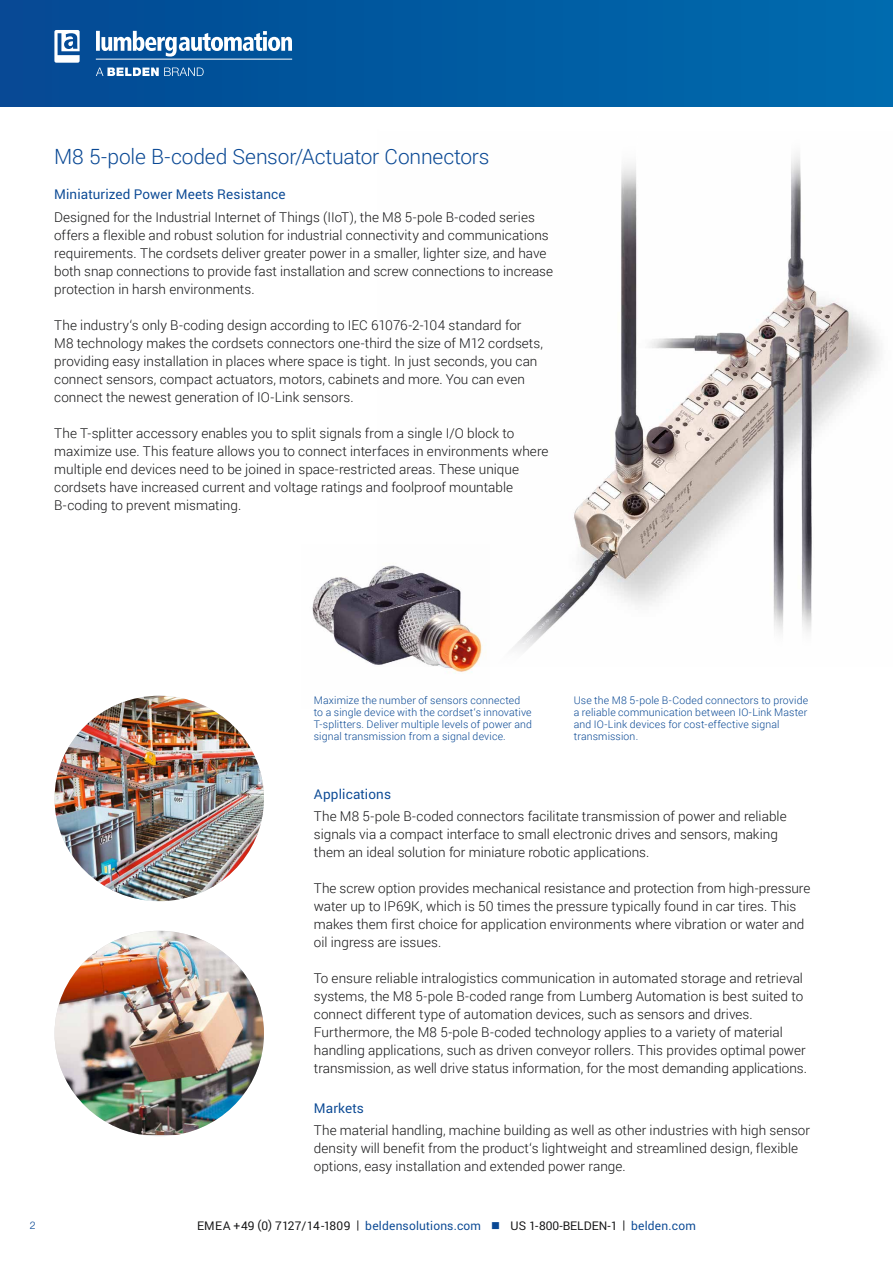
<style>
.page{position:relative;width:893px;height:1263px;background:#fff}
.page>*{position:absolute;margin:0;border:0;box-sizing:border-box;transform-origin:0 0}
.t1{font:300 21px "Roboto";letter-spacing:-.005em;color:#094894}
.t2{font:300 13.5px/18px "Roboto";letter-spacing:.005em;color:#141415}
.t3{font:13.5px "Roboto";letter-spacing:.01em;color:#094894}
.t4{font:12px "Roboto";letter-spacing:.015em;color:#141415}
.t5{font:300 10.5px/12px "Roboto";letter-spacing:.015em;color:#094894}
.t6{font:300 10.5px "Helvetica Neue";color:#094894}
.s1{color:#094894}
</style>
<div class="page">
<div style="left:0;top:0;width:893px;height:106px;background:linear-gradient(to right,#054993,#006bae)"></div>
<svg style="left:96px;top:68px;width:108px;height:8px"></svg>
<hr style="left:96px;top:59px;width:196px;height:1px;background:#fff">
<svg style="left:96px;top:31px;width:196px;height:26px"></svg>
<svg style="left:54px;top:30px;width:26px;height:33px"></svg>
<img style="left:513px;top:154px;width:367px;height:497px">
<img style="left:55px;top:931px;width:209px;height:204px">
<img style="left:55px;top:696px;width:209px;height:205px">
<img style="left:312px;top:565px;width:170px;height:107px">
<h1 class="t1" style="left:54px;top:142px;width:437px">M8 5-pole B-coded Sensor/Actuator Connectors</h1>
<p class="t3" style="left:54px;top:185px;width:233px">Miniaturized Power Meets Resistance</p>
<p class="t2" style="left:54px;top:207px;width:500px">Designed for the Industrial Internet of Things (IIoT), the M8 5-pole B-coded series offers a flexible and robust solution for industrial connectivity and communications requirements. The cordsets deliver greater power in a smaller, lighter size, and have both snap connections to provide fast installation and screw connections to increase protection in harsh environments.</p>
<p class="t2" style="left:54px;top:315px;width:490px">The industry‘s only B-coding design according to IEC 61076-2-104 standard for M8 technology makes the cordsets connectors one-third the size of M12 cordsets, providing easy installation in places where space is tight. In just seconds, you can connect sensors, compact actuators, motors, cabinets and more. You can even connect the newest generation of IO-Link sensors.</p>
<p class="t2" style="left:54px;top:423px;width:496px">The T-splitter accessory enables you to split signals from a single I/O block to maximize use. This feature allows you to connect interfaces in environments where multiple end devices need to be joined in space-restricted areas. These unique cordsets have increased current and voltage ratings and foolproof mountable B-coding to prevent mismating.</p>
<p class="t5" style="left:314px;top:694px;width:220px">Maximize the number of sensors connected to a single device with the cordset‘s innovative T-splitters. Deliver multiple levels of power and signal transmission from a signal device.</p>
<p class="t5" style="left:574px;top:694px;width:236px">Use the M8 5-pole B-Coded connectors to provide a reliable communication between IO-Link Master and IO-Link devices for cost-effective signal transmission.</p>
<p class="t3" style="left:314px;top:784px;width:79px">Applications</p>
<p class="t2" style="left:314px;top:807px;width:474px">The M8 5-pole B-coded connectors facilitate transmission of power and reliable signals via a compact interface to small electronic drives and sensors, making them an ideal solution for miniature robotic applications.</p>
<p class="t2" style="left:314px;top:879px;width:498px">The screw option provides mechanical resistance and protection from high-pressure water up to IP69K, which is 50 times the pressure typically found in car tires. This makes them first choice for application environments where vibration or water and oil ingress are issues.</p>
<p class="t2" style="left:314px;top:969px;width:495px">To ensure reliable intralogistics communication in automated storage and retrieval systems, the M8 5-pole B-coded range from Lumberg Automation is best suited to connect different type of automation devices, such as sensors and drives.<br>Furthermore, the M8 5-pole B-coded technology applies to a variety of material handling applications, such as driven conveyor rollers. This provides optimal power transmission, as well drive status information, for the most demanding applications.</p>
<p class="t3" style="left:314px;top:1099px;width:51px">Markets</p>
<p class="t2" style="left:314px;top:1121px;width:498px">The material handling, machine building as well as other industries with high sensor density will benefit from the product‘s lightweight and streamlined design, flexible options, easy installation and extended power range.</p>
<p class="t6" style="left:30px;top:1219px;width:7px">2</p>
<p class="t4" style="left:197px;top:1217px;width:500px">EMEA +49 (0) 7127/14-1809 | <span class="s1">beldensolutions.com</span> <span class="s1">■</span> US 1-800-BELDEN-1 | <span class="s1">belden.com</span></p>
</div>
